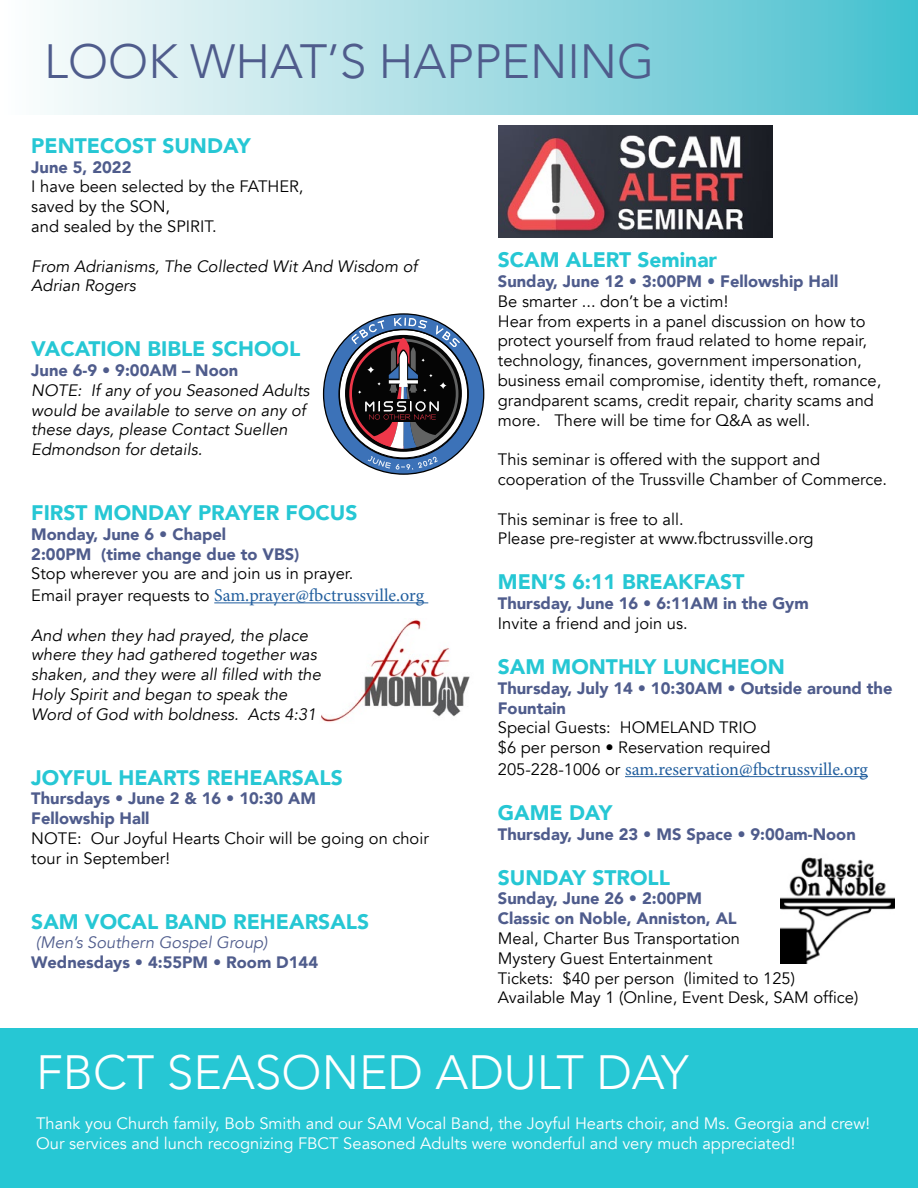
<style>
.page{position:relative;width:918px;height:1188px;background:#fff}
.page>*{position:absolute;margin:0;border:0;box-sizing:border-box;transform-origin:0 0}
.t1{font:300 48px "Avenir";color:#fff}
.t2{font:300 48px "Avenir";color:#4f5c8c}
.t3{font:900 21px "Avenir";color:#26c7d4}
.t4{font:18px "Minion Pro";color:#215e9e}
.t5{font:16.5px/19.8px "Avenir";color:#000}
.t6{font:900 16.5px/19.8px "Avenir";color:#4f5c8c}
.t7{font:italic 16.5px/19.8px "Avenir";color:#000}
.t8{font:16.5px/19.8px "Avenir";color:#fff}
.t9{font:italic 16.5px "Avenir";color:#4f5c8c}
.s1{font-family:"Avenir";font-size:16.5px;color:#000}
</style>
<div class="page">
<div style="left:0;top:1028px;width:918px;height:160px;background:#26c7d4"></div>
<div style="left:0;top:0;width:918px;height:114px;background:linear-gradient(to right,#fffdfc,#49c0ce)"></div>
<hr style="left:214px;top:602px;width:214px;height:1px;background:#215e9e">
<hr style="left:625px;top:776px;width:243px;height:1px;background:#215e9e">
<img style="left:321px;top:619px;width:149px;height:103px">
<img style="left:781px;top:857px;width:114px;height:106px">
<svg style="left:323px;top:313px;width:161px;height:162px"></svg>
<img style="left:498px;top:125px;width:274px;height:113px">
<h1 class="t2" style="left:44px;top:33px;width:612px">LOOK WHAT’S HAPPENING</h1>
<p class="t3" style="left:31px;top:128px;width:221px">PENTECOST SUNDAY</p>
<p class="t6" style="left:31px;top:157px;width:102px">June 5, 2022</p>
<p class="t5" style="left:31px;top:177px;width:274px">I have been selected by the FATHER, saved by the SON,<br>and sealed by the SPIRIT.</p>
<p class="t7" style="left:31px;top:256px;width:388px">From Adrianisms, The Collected Wit And Wisdom of<br>Adrian Rogers</p>
<p class="t3" style="left:31px;top:331px;width:271px">VACATION BIBLE SCHOOL</p>
<p class="t6" style="left:31px;top:360px;width:209px">June 6-9 • 9:00AM – Noon</p>
<p class="t7" style="left:31px;top:381px;width:280px">NOTE: If any of you Seasoned Adults would be available to serve on any of these days, please Contact Suellen<br>Edmondson for details.</p>
<p class="t3" style="left:31px;top:495px;width:328px">FIRST MONDAY PRAYER FOCUS</p>
<p class="t6" style="left:31px;top:524px;width:270px">Monday, June 6 • Chapel<br>2:00PM (time change due to VBS)</p>
<p class="t5" style="left:31px;top:564px;width:324px">Stop wherever you are and join us in prayer.</p>
<p class="t4" style="left:31px;top:583px;width:394px"><span class="s1">Email prayer requests to</span> Sam.prayer@fbctrussville.org</p>
<p class="t7" style="left:31px;top:625px;width:291px">And when they had prayed, the place where they had gathered together was shaken, and they were all filled with the Holy Spirit and began to speak the Word of God with boldness. Acts 4:31</p>
<p class="t3" style="left:31px;top:759px;width:313px">JOYFUL HEARTS REHEARSALS</p>
<p class="t6" style="left:31px;top:788px;width:286px">Thursdays • June 2 &amp; 16 • 10:30 AM<br>Fellowship Hall</p>
<p class="t5" style="left:31px;top:829px;width:399px">NOTE: Our Joyful Hearts Choir will be going on choir tour in September!</p>
<p class="t3" style="left:31px;top:903px;width:339px">SAM VOCAL BAND REHEARSALS</p>
<p class="t9" style="left:36px;top:933px;width:233px">(Men’s Southern Gospel Group)</p>
<p class="t6" style="left:31px;top:952px;width:288px">Wednesdays • 4:55PM • Room D144</p>
<p class="t3" style="left:498px;top:242px;width:221px">SCAM ALERT Seminar</p>
<p class="t6" style="left:498px;top:271px;width:342px">Sunday, June 12 • 3:00PM • Fellowship Hall</p>
<p class="t5" style="left:498px;top:292px;width:385px">Be smarter ... don’t be a victim!<br>Hear from experts in a panel discussion on how to protect yourself from fraud related to home repair, technology, finances, government impersonation, business email compromise, identity theft, romance, grandparent scams, credit repair, charity scams and more. There will be time for Q&amp;A as well.</p>
<p class="t5" style="left:498px;top:450px;width:391px">This seminar is offered with the support and cooperation of the Trussville Chamber of Commerce.</p>
<p class="t5" style="left:498px;top:509px;width:317px">This seminar is free to all.<br>Please pre-register at www.fbctrussville.org</p>
<p class="t3" style="left:498px;top:564px;width:248px">MEN’S 6:11 BREAKFAST</p>
<p class="t6" style="left:498px;top:593px;width:312px">Thursday, June 16 • 6:11AM in the Gym</p>
<p class="t5" style="left:498px;top:614px;width:191px">Invite a friend and join us.</p>
<p class="t3" style="left:498px;top:649px;width:288px">SAM MONTHLY LUNCHEON</p>
<p class="t6" style="left:498px;top:678px;width:396px">Thursday, July 14 • 10:30AM • Outside around the<br>Fountain</p>
<p class="t5" style="left:498px;top:718px;width:274px">Special Guests: HOMELAND TRIO $6 per person • Reservation required</p>
<p class="t4" style="left:498px;top:757px;width:372px"><span class="s1">205-228-1006 or</span> sam.reservation@fbctrussville.org</p>
<p class="t3" style="left:498px;top:795px;width:116px">GAME DAY</p>
<p class="t6" style="left:498px;top:824px;width:359px">Thursday, June 23 • MS Space • 9:00am-Noon</p>
<p class="t3" style="left:498px;top:859px;width:174px">SUNDAY STROLL</p>
<p class="t6" style="left:498px;top:888px;width:240px">Sunday, June 26 • 2:00PM<br>Classic on Noble, Anniston, AL</p>
<p class="t5" style="left:498px;top:929px;width:362px">Meal, Charter Bus Transportation<br>Mystery Guest Entertainment<br>Tickets: $40 per person (limited to 125)<br>Available May 1 (Online, Event Desk, SAM office)</p>
<h1 class="t1" style="left:36px;top:1044px;width:654px">FBCT SEASONED ADULT DAY</h1>
<p class="t8" style="left:36px;top:1114px;width:835px">Thank you Church family, Bob Smith and our SAM Vocal Band, the Joyful Hearts choir, and Ms. Georgia and crew!<br>Our services and lunch recognizing FBCT Seasoned Adults were wonderful and very much appreciated!</p>
</div>
